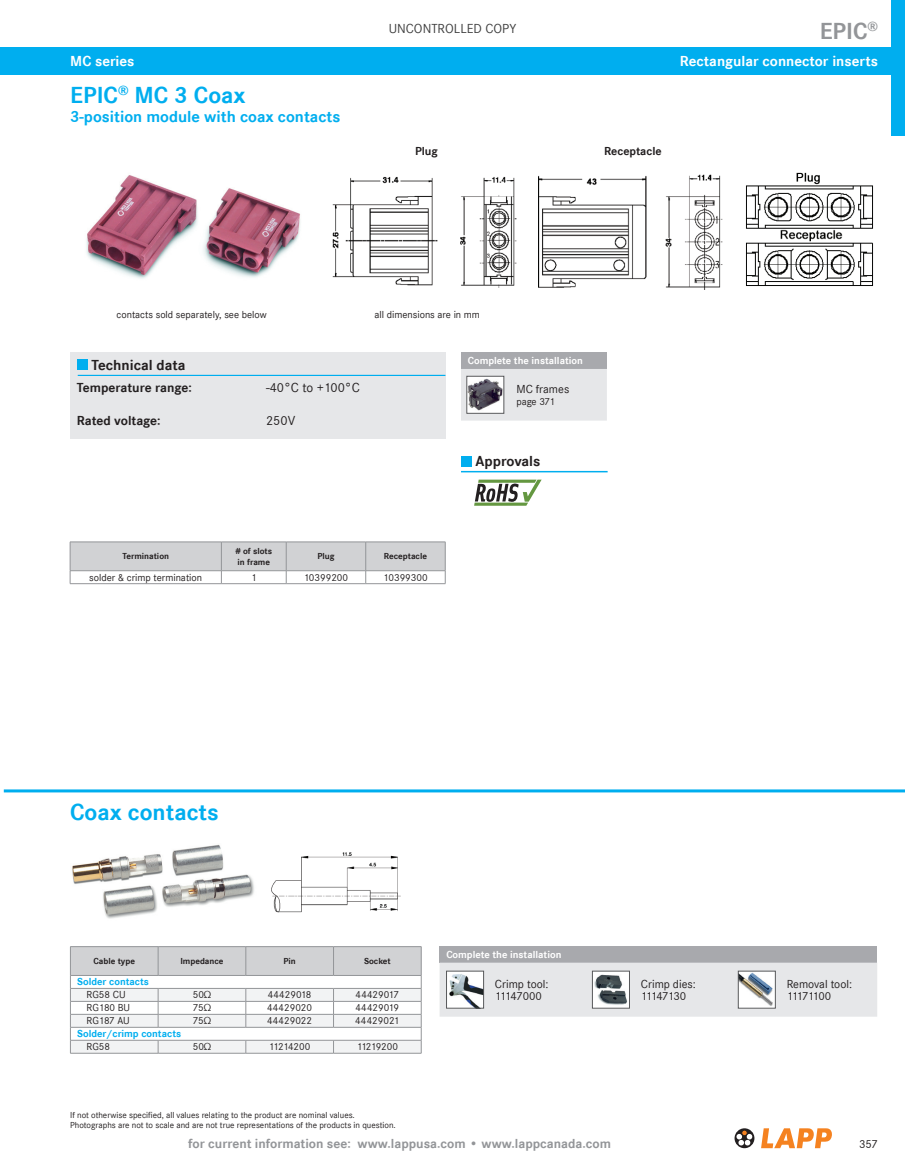
<style>
.page{position:relative;width:905px;height:1175px;background:#fff}
.page>*{position:absolute;margin:0;border:0;box-sizing:border-box;transform-origin:0 0}
.t1{font:700 24px "Corporate S";color:#00aeef}
.t2{font:700 24px "Corporate S";color:#939598}
.t3{font:700 16.5px "Corporate S";color:#00aeef}
.t4{font:700 15px "Corporate S";color:#fff}
.t5{font:700 15px "Corporate S";color:#231f20}
.t6{font:700 13.5px "Corporate S";color:#939598}
.t7{font:700 13.5px "Corporate S";color:#231f20}
.t8{font:13.5px "Corporate S";color:#231f20}
.t9{font:13.5px "Corpo S";color:#404040}
.t10{font:12px/12px "Corporate S";color:#231f20}
.t11{font:700 12px "Corporate S";color:#231f20}
.t12{font:10.5px "Corporate S";color:#231f20}
.t13{font:700 10.5px "Corporate S";color:#fff}
.t14{font:700 10.5px "Corporate S";color:#00aeef}
.t15{font:10.5px "Corporate S";letter-spacing:-.055em;color:#231f20}
.t16{font:10.5px "Corporate S";letter-spacing:-.06em;color:#231f20}
.t17{font:9px/10.8px "Corporate S";color:#231f20}
.t18{font:700 9px/10.8px "Corporate S";color:#231f20}
</style>
<div class="page">
<svg style="left:761px;top:1128px;width:70px;height:20px"></svg>
<svg style="left:734px;top:1128px;width:20px;height:20px"></svg>
<svg style="left:736px;top:1130px;width:16px;height:15px"></svg>
<div style="left:1px;top:48px;width:903px;height:27px;background:#00aeef"></div>
<div style="left:891px;top:0;width:13px;height:135px;background:#00aeef"></div>
<div style="left:461px;top:455px;width:11px;height:11px;background:#00aeef"></div>
<hr style="left:461px;top:471px;width:146px;height:1px;background:#00aeef">
<div style="left:461px;top:353px;width:146px;height:16px;background:#a8a9ad"></div>
<div style="left:461px;top:369px;width:146px;height:51px;background:#e6e7e9"></div>
<img style="left:468px;top:378px;width:34px;height:33px">
<div style="left:466px;top:376px;width:38px;height:37px;border:1px solid #57585a"></div>
<svg style="left:474px;top:479px;width:67px;height:27px"></svg>
<div style="left:70px;top:353px;width:375px;height:37px;background:#e6e7e9"></div>
<div style="left:77px;top:359px;width:11px;height:11px;background:#00aeef"></div>
<hr style="left:78px;top:375px;width:367px;height:1px;background:#00aeef">
<div style="left:70px;top:376px;width:375px;height:63px;background:#e6e7e9"></div>
<img style="left:746px;top:172px;width:127px;height:114px">
<img style="left:538px;top:174px;width:185px;height:115px">
<img style="left:332px;top:176px;width:185px;height:111px">
<img style="left:86px;top:175px;width:214px;height:104px">
<hr style="left:4px;top:789px;width:900px;height:3px;background:#00aeef">
<img style="left:271px;top:852px;width:130px;height:61px">
<img style="left:72px;top:844px;width:182px;height:75px">
<hr style="left:70px;top:1053px;width:88px;height:1px;background:#939598">
<hr style="left:158px;top:1053px;width:88px;height:1px;background:#939598">
<hr style="left:246px;top:1053px;width:87px;height:1px;background:#939598">
<hr style="left:333px;top:1053px;width:88px;height:1px;background:#939598">
<svg style="left:70px;top:946px;width:352px;height:107px"></svg>
<hr style="left:70px;top:1040px;width:88px;height:1px;background:#939598">
<hr style="left:158px;top:1040px;width:88px;height:1px;background:#939598">
<hr style="left:246px;top:1040px;width:87px;height:1px;background:#939598">
<hr style="left:333px;top:1040px;width:88px;height:1px;background:#939598">
<div style="left:439px;top:946px;width:438px;height:16px;background:#a8a9ad"></div>
<div style="left:439px;top:962px;width:438px;height:54px;background:#e6e7e9"></div>
<img style="left:448px;top:973px;width:34px;height:33px">
<div style="left:446px;top:971px;width:38px;height:37px;border:1px solid #57585a"></div>
<img style="left:594px;top:973px;width:33px;height:33px">
<div style="left:592px;top:971px;width:37px;height:37px;border:1px solid #57585a"></div>
<img style="left:740px;top:973px;width:33px;height:33px">
<div style="left:738px;top:971px;width:37px;height:37px;border:1px solid #57585a"></div>
<hr style="left:70px;top:541px;width:151px;height:1px;background:#939598">
<hr style="left:221px;top:541px;width:65px;height:1px;background:#939598">
<hr style="left:286px;top:541px;width:80px;height:1px;background:#939598">
<hr style="left:366px;top:541px;width:79px;height:1px;background:#939598">
<hr style="left:70px;top:583px;width:151px;height:1px;background:#939598">
<hr style="left:221px;top:583px;width:65px;height:1px;background:#939598">
<svg style="left:70px;top:542px;width:376px;height:41px"></svg>
<hr style="left:286px;top:583px;width:80px;height:1px;background:#939598">
<hr style="left:366px;top:583px;width:79px;height:1px;background:#939598">
<p class="t9" style="left:389px;top:21px;width:129px">UNCONTROLLED COPY</p>
<h1 class="t2" style="left:819px;top:17px;width:60px">EPIC<sup>®</sup></h1>
<h3 class="t4" style="left:70px;top:53px;width:66px">MC series</h3>
<h3 class="t4" style="left:680px;top:53px;width:199px">Rectangular connector inserts</h3>
<h1 class="t1" style="left:70px;top:81px;width:177px">EPIC<sup>®</sup> MC 3 Coax</h1>
<h2 class="t3" style="left:70px;top:107px;width:272px">3-position module with coax contacts</h2>
<p class="t11" style="left:415px;top:144px;width:24px">Plug</p>
<p class="t11" style="left:604px;top:144px;width:59px">Receptacle</p>
<p class="t12" style="left:116px;top:308px;width:152px">contacts sold separately, see below</p>
<p class="t12" style="left:374px;top:308px;width:107px">all dimensions are in mm</p>
<h3 class="t5" style="left:92px;top:357px;width:95px">Technical data</h3>
<p class="t7" style="left:77px;top:380px;width:116px">Temperature range:</p>
<p class="t8" style="left:266px;top:380px;width:95px">-40°C to +100°C</p>
<p class="t7" style="left:77px;top:413px;width:85px">Rated voltage:</p>
<p class="t8" style="left:266px;top:413px;width:31px">250V</p>
<p class="t18" style="left:122px;top:551px;width:48px">Termination</p>
<p class="t18" style="left:235px;top:546px;width:38px"># of slots in frame</p>
<p class="t18" style="left:317px;top:551px;width:19px">Plug</p>
<p class="t18" style="left:384px;top:551px;width:45px">Receptacle</p>
<p class="t12" style="left:89px;top:571px;width:114px">solder &amp; crimp termination</p>
<p class="t12" style="left:251px;top:571px;width:7px">1</p>
<p class="t12" style="left:304px;top:571px;width:46px">10399200</p>
<p class="t12" style="left:383px;top:571px;width:46px">10399300</p>
<p class="t13" style="left:468px;top:355px;width:117px">Complete the installation</p>
<p class="t10" style="left:516px;top:383px;width:54px">MC frames</p>
<p class="t12" style="left:516px;top:395px;width:40px">page 371</p>
<h3 class="t5" style="left:475px;top:453px;width:66px">Approvals</h3>
<h1 class="t1" style="left:70px;top:798px;width:150px">Coax contacts</h1>
<p class="t18" style="left:93px;top:956px;width:43px">Cable type</p>
<p class="t18" style="left:180px;top:956px;width:45px">Impedance</p>
<p class="t18" style="left:283px;top:956px;width:14px">Pin</p>
<p class="t18" style="left:364px;top:956px;width:28px">Socket</p>
<p class="t14" style="left:77px;top:976px;width:73px">Solder contacts</p>
<p class="t12" style="left:87px;top:989px;width:41px">RG58 CU</p>
<p class="t12" style="left:193px;top:989px;width:20px">50Ω</p>
<p class="t12" style="left:268px;top:989px;width:45px">44429018</p>
<p class="t12" style="left:355px;top:989px;width:45px">44429017</p>
<p class="t12" style="left:87px;top:1001px;width:45px">RG180 BU</p>
<p class="t12" style="left:193px;top:1001px;width:20px">75Ω</p>
<p class="t12" style="left:267px;top:1001px;width:46px">44429020</p>
<p class="t12" style="left:355px;top:1001px;width:45px">44429019</p>
<p class="t12" style="left:87px;top:1014px;width:45px">RG187 AU</p>
<p class="t12" style="left:193px;top:1014px;width:20px">75Ω</p>
<p class="t12" style="left:267px;top:1014px;width:46px">44429022</p>
<p class="t12" style="left:355px;top:1014px;width:46px">44429021</p>
<p class="t14" style="left:77px;top:1027px;width:105px">Solder/crimp contacts</p>
<p class="t12" style="left:87px;top:1040px;width:25px">RG58</p>
<p class="t12" style="left:193px;top:1040px;width:20px">50Ω</p>
<p class="t15" style="left:269px;top:1040px;width:43px">11214200</p>
<p class="t16" style="left:356px;top:1040px;width:43px">11219200</p>
<p class="t17" style="left:70px;top:1109px;width:327px">If not otherwise specified, all values relating to the product are nominal values.<br>Photographs are not to scale and are not true representations of the products in question.</p>
<p class="t13" style="left:446px;top:948px;width:117px">Complete the installation</p>
<p class="t10" style="left:495px;top:977px;width:55px">Crimp tool:<br>11147000</p>
<p class="t10" style="left:640px;top:977px;width:56px">Crimp dies:<br>11147130</p>
<p class="t10" style="left:786px;top:977px;width:67px">Removal tool:<br>11171100</p>
<p class="t6" style="left:188px;top:1135px;width:424px">for current information see: www.lappusa.com • www.lappcanada.com</p>
<p class="t10" style="left:859px;top:1138px;width:20px">357</p>
</div>
